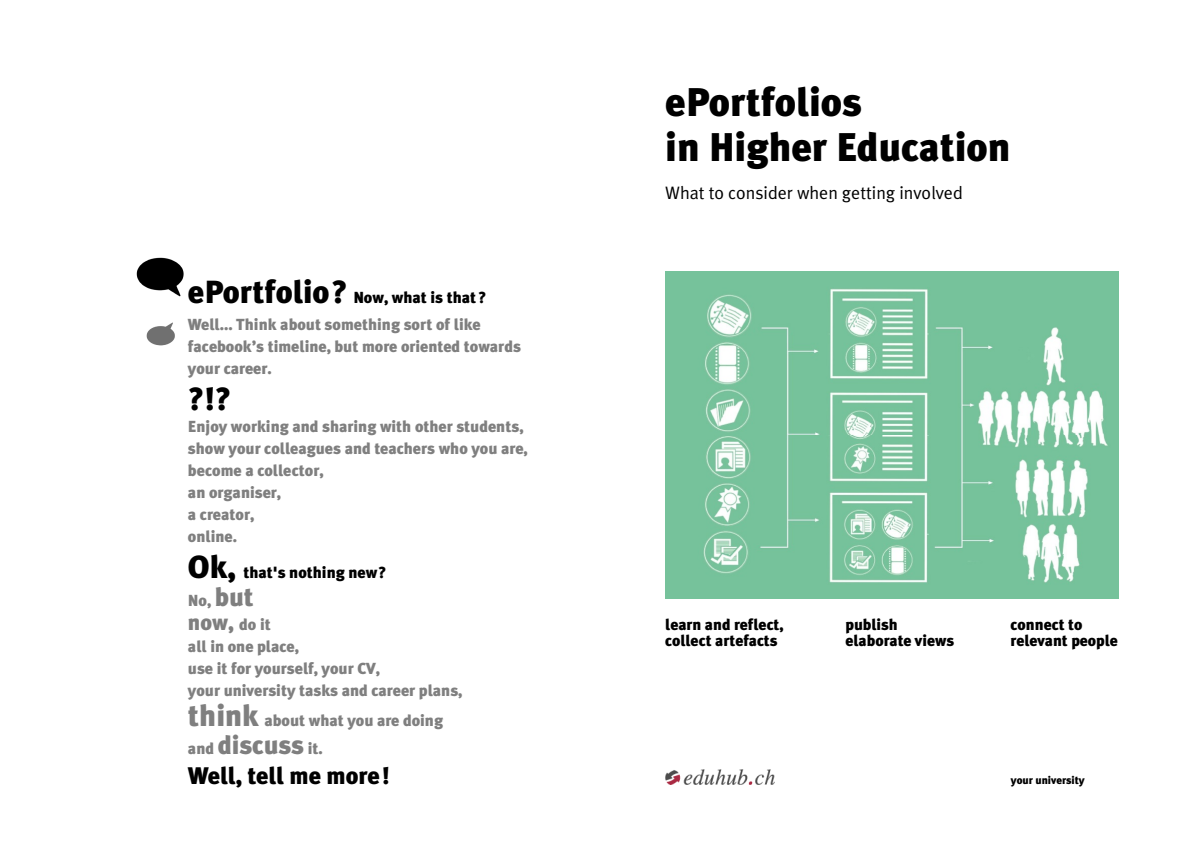
<style>
.page{position:relative;width:1191px;height:842px;background:#fff}
.page>*{position:absolute;margin:0;border:0;box-sizing:border-box;transform-origin:0 0}
.t1{font:900 40px/45px "Meta Plus";color:#000}
.t2{font:900 32px "Meta Plus";color:#000}
.t3{font:900 26px "Meta Plus";color:#7f7f7f}
.t4{font:900 24px "Meta Plus";color:#000}
.t5{font:900 22px "Meta Plus";color:#7f7f7f}
.t6{font:18px "Meta Plus Normal";color:#000}
.t7{font:900 16px/22px "Meta Plus";color:#7f7f7f}
.t8{font:900 16px/28px "Meta Plus";color:#000}
.t9{font:900 15.7px/15.7px "Meta Plus";color:#000}
.t10{font:900 11px "Meta Plus";color:#000}
.s1{font-size:32px;color:#000}
.s2{color:#000}
.s3{font-size:32px}
.s4{color:#7f7f7f}
.s5{font-size:26px;color:#7f7f7f}
.s6{font-size:16px}
.s7{font-size:30px}
</style>
<div class="page">
<img style="left:146px;top:322px;width:29px;height:24px">
<img style="left:136px;top:257px;width:48px;height:40px">
<img style="left:665px;top:272px;width:454px;height:327px">
<img style="left:665px;top:769px;width:110px;height:16px">
<p class="t7" style="left:188px;top:283px;width:300px;line-height:27.7px"><span class="s1">ePortfolio?</span> <span class="s2">Now, what is that?<br></span>Well... Think about something sort of like</p>
<p class="t7" style="left:188px;top:336px;width:334px">facebook’s timeline, but more oriented towards your career.</p>
<h2 class="t2" style="left:188px;top:381px;width:45px">?!?</h2>
<p class="t7" style="left:188px;top:416px;width:341px">Enjoy working and sharing with other students, show your colleagues and teachers who you are, become a collector,<br>an organiser,<br>a creator,<br>online.</p>
<p class="t8" style="left:188px;top:559px;width:200px"><span class="s3">Ok,</span> that's nothing new?<br><span class="s4">No,</span> <span class="s5">but</span></p>
<h3 class="t5" style="left:188px;top:610px;width:84px">now, <span class="s6">do it</span></h3>
<p class="t7" style="left:188px;top:636px;width:276px">all in one place,<br>use it for yourself, your CV,<br>your university tasks and career plans,</p>
<p class="t7" style="left:188px;top:710px;width:257px"><span class="s7">think</span> about what you are doing</p>
<h3 class="t3" style="left:188px;top:730px;width:136px"><span class="s6">and</span> discuss <span class="s6">it.</span></h3>
<h3 class="t4" style="left:188px;top:762px;width:203px">Well, tell me more!</h3>
<h1 class="t1" style="left:665px;top:79px;width:347px">ePortfolios<br>in Higher Education</h1>
<p class="t6" style="left:665px;top:182px;width:299px">What to consider when getting involved</p>
<p class="t9" style="left:665px;top:617px;width:120px">learn and reflect, collect artefacts</p>
<p class="t9" style="left:845px;top:617px;width:110px">publish elaborate views</p>
<p class="t9" style="left:1011px;top:617px;width:109px">connect to relevant people</p>
<p class="t10" style="left:1011px;top:774px;width:75px">your university</p>
</div>
